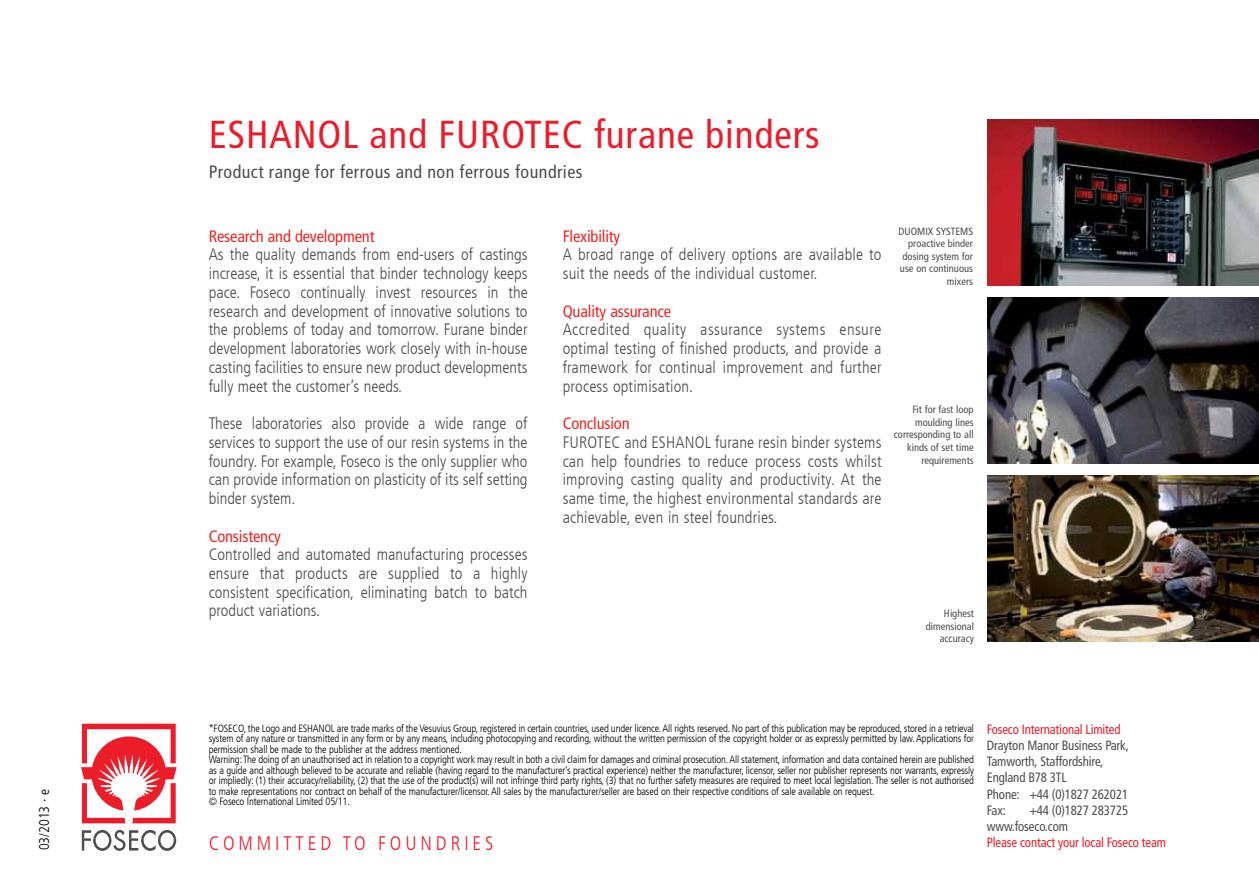
<style>
.page{position:relative;width:1259px;height:893px;background:#fff}
.page>*{position:absolute;margin:0;border:0;box-sizing:border-box;transform-origin:0 0}
.t1{font:condensed 39px "Frutiger LT";letter-spacing:.025em;color:#ed1c29}
.t2{font:300 condensed 19.5px "Frutiger LT";letter-spacing:.2em;color:#ed1c29}
.t3{font:condensed 18px "Frutiger LT";letter-spacing:.025em;color:#4d4d4f}
.t4{font:300 condensed 16.5px/18.8px "Frutiger LT";letter-spacing:.01em;color:#4d4d4f;text-align:justify}
.t5{font:condensed 16.5px "Frutiger LT";letter-spacing:-.01em;color:#eb2725}
.t6{font:300 condensed 14.25px "Frutiger LT";color:#000}
.t7{font:condensed 13.5px/16.2px "Frutiger LT";letter-spacing:-.01em;color:#4d4d4f;scale:.95 1}
.t8{font:condensed 13.5px "Frutiger LT";letter-spacing:-.01em;color:#ed1c29;scale:.95 1}
.t9{font:300 condensed 10.5px/10.5px "Frutiger LT";letter-spacing:-.015em;color:#000}
.t10{font:condensed 10.5px/12.6px "Frutiger LT";color:#4d4d4f;text-align:right}
</style>
<div class="page">
<svg style="left:81px;top:724px;width:96px;height:99px"></svg>
<svg style="left:82px;top:830px;width:94px;height:21px"></svg>
<img style="left:987px;top:119px;width:272px;height:167px">
<img style="left:987px;top:298px;width:272px;height:166px">
<img style="left:987px;top:475px;width:272px;height:166px">
<h3 class="t6" style="left:36px;top:850px;width:63px;rotate:-90deg">03/2013 · e</h3>
<h1 class="t1" style="left:209px;top:112px;width:612px">ESHANOL and FUROTEC furane binders</h1>
<h3 class="t3" style="left:209px;top:162px;width:375px">Product range for ferrous and non ferrous foundries</h3>
<h3 class="t5" style="left:209px;top:226px;width:167px">Research and development</h3>
<p class="t4" style="left:209px;top:245px;width:321px">As the quality demands from end-users of castings increase, it is essential that binder technology keeps pace. Foseco continually invest resources in the research and development of innovative solutions to the problems of today and tomorrow. Furane binder development laboratories work closely with in-house casting facilities to ensure new product developments fully meet the customer’s needs.</p>
<h3 class="t4" style="left:209px;top:414px;width:320px">These laboratories also provide a wide range of services to support the use of our resin systems in the foundry. For example, Foseco is the only supplier who can provide information on plasticity of its self setting binder system.</h3>
<h3 class="t5" style="left:209px;top:526px;width:74px">Consistency</h3>
<h3 class="t4" style="left:209px;top:545px;width:320px">Controlled and automated manufacturing processes ensure that products are supplied to a highly consistent specification, eliminating batch to batch product variations.</h3>
<h3 class="t5" style="left:563px;top:226px;width:59px">Flexibility</h3>
<h3 class="t4" style="left:563px;top:245px;width:320px">A broad range of delivery options are available to suit the needs of the individual customer.</h3>
<h3 class="t5" style="left:563px;top:301px;width:110px">Quality assurance</h3>
<h3 class="t4" style="left:563px;top:320px;width:320px">Accredited quality assurance systems ensure optimal testing of finished products, and provide a framework for continual improvement and further process optimisation.</h3>
<h3 class="t5" style="left:563px;top:414px;width:68px">Conclusion</h3>
<p class="t4" style="left:563px;top:433px;width:320px">FUROTEC and ESHANOL furane resin binder systems can help foundries to reduce process costs whilst improving casting quality and productivity. At the same time, the highest environmental standards are achievable, even in steel foundries.</p>
<p class="t10" style="left:898px;top:225px;width:76px">DUOMIX SYSTEMS proactive binder dosing system for use on continuous mixers</p>
<p class="t10" style="left:894px;top:403px;width:81px">Fit for fast loop moulding lines corresponding to all kinds of set time requirements</p>
<p class="t10" style="left:926px;top:607px;width:50px">Highest dimensional accuracy</p>
<p class="t9" style="left:209px;top:723px;width:767px">*FOSECO, the Logo and ESHANOL are trade marks of the Vesuvius Group, registered in certain countries, used under licence. All rights reserved. No part of this publication may be reproduced, stored in a retrieval system of any nature or transmitted in any form or by any means, including photocopying and recording, without the written permission of the copyright holder or as expressly permitted by law. Applications for permission shall be made to the publisher at the address mentioned.<br>Warning: The doing of an unauthorised act in relation to a copyright work may result in both a civil claim for damages and criminal prosecution. All statement, information and data contained herein are published as a guide and although believed to be accurate and reliable (having regard to the manufacturer’s practical experience) neither the manufacturer, licensor, seller nor publisher represents nor warrants, expressly or impliedly: (1) their accuracy/reliability, (2) that the use of the product(s) will not infringe third party rights, (3) that no further safety measures are required to meet local legislation. The seller is not authorised to make representations nor contract on behalf of the manufacturer/licensor. All sales by the manufacturer/seller are based on their respective conditions of sale available on request.<br>© Foseco International Limited 05/11.</p>
<p class="t8" style="left:987px;top:721px;width:142px">Foseco International Limited</p>
<p class="t7" style="left:987px;top:737px;width:151px">Drayton Manor Business Park,<br>Tamworth, Staffordshire,<br>England B78 3TL<br>Phone: +44 (0)1827 262021<br>Fax:</p>
<p class="t7" style="left:987px;top:802px;width:150px;text-indent:43px">+44 (0)1827 283725 www.foseco.com</p>
<h2 class="t2" style="left:209px;top:832px;width:286px">COMMITTED TO FOUNDRIES</h2>
<p class="t8" style="left:987px;top:835px;width:190px">Please contact your local Foseco team</p>
</div>
